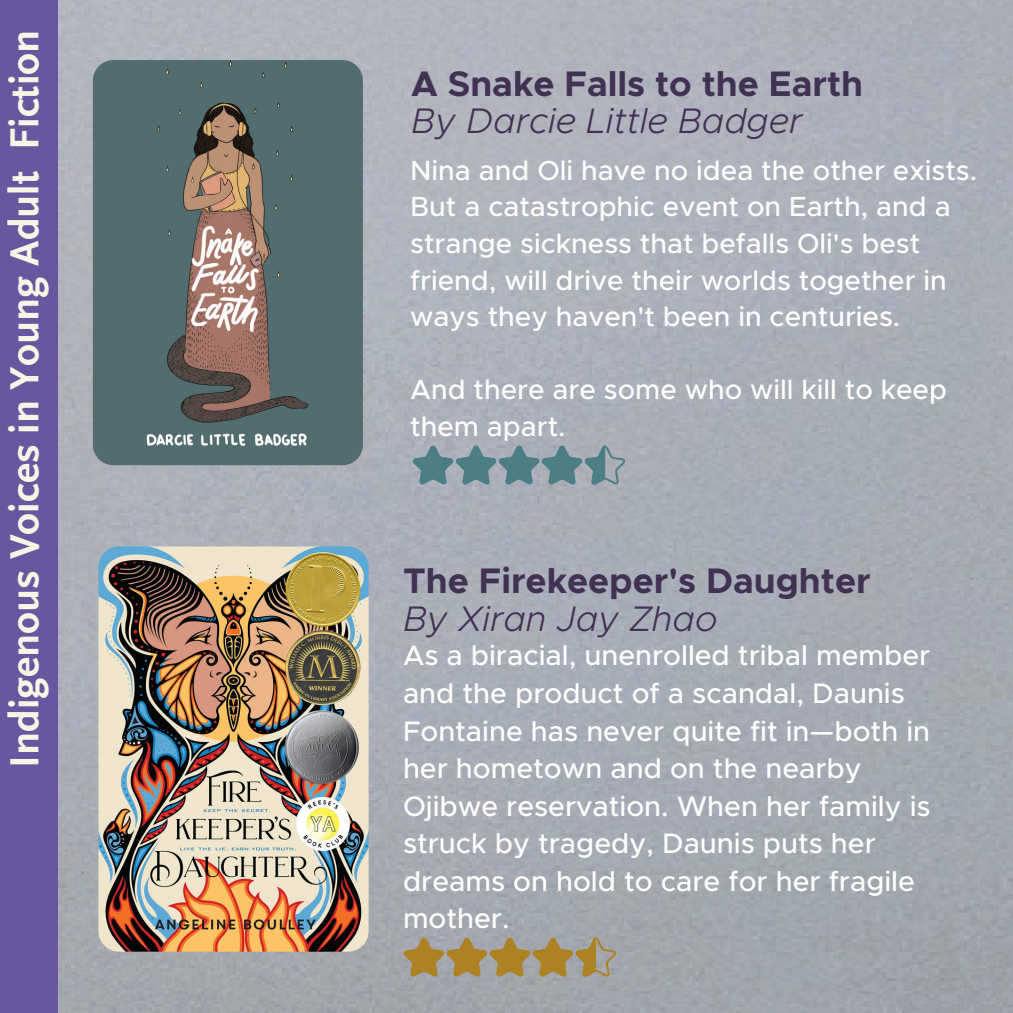
<style>
.page{position:relative;width:1013px;height:1013px;background:#fff}
.page>*{position:absolute;margin:0;border:0;box-sizing:border-box;transform-origin:0 0}
.t1{font:700 42.5px "Scala Sans";color:#f8f5e6}
.t2{font:700 35.62px "Metropolis";color:#423252}
.t3{font:italic 300 35.62px "Metropolis";color:#423252}
.t4{font:500 28.25px/37.5px "Metropolis";color:#fff}
.t5{font:500 27.75px/36.5px "Metropolis";color:#fff}
</style>
<div class="page">
<img style="left:58px;top:0;width:954px;height:1012px">
<img style="left:93px;top:60px;width:270px;height:405px;border-radius:21px">
<img style="left:98px;top:546px;width:270px;height:405px;border-radius:21px">
<svg style="left:403px;top:937px;width:214px;height:40px"></svg>
<svg style="left:412px;top:445px;width:214px;height:40px"></svg>
<div style="left:0;top:0;width:58px;height:1012px;background:#67579f"></div>
<p class="t1" style="left:2px;top:767px;width:739px;rotate:-90deg">Indigenous Voices in Young Adult Fiction</p>
<p class="t2" style="left:411px;top:67px;width:453px">A Snake Falls to the Earth</p>
<p class="t3" style="left:411px;top:105px;width:393px">By Darcie Little Badger</p>
<p class="t5" style="left:410px;top:153px;width:568px">Nina and Oli have no idea the other exists.<br>But a catastrophic event on Earth, and a strange sickness that befalls Oli's best friend, will drive their worlds together in ways they haven't been in centuries.</p>
<p class="t5" style="left:410px;top:373px;width:538px">And there are some who will kill to keep them apart.</p>
<p class="t2" style="left:403px;top:564px;width:469px">The Firekeeper's Daughter</p>
<p class="t3" style="left:403px;top:602px;width:316px">By Xiran Jay Zhao</p>
<p class="t4" style="left:403px;top:638px;width:529px">As a biracial, unenrolled tribal member and the product of a scandal, Daunis<br>Fontaine has never quite fit in—both in her hometown and on the nearby<br>Ojibwe reservation. When her family is struck by tragedy, Daunis puts her dreams on hold to care for her fragile mother.</p>
</div>
